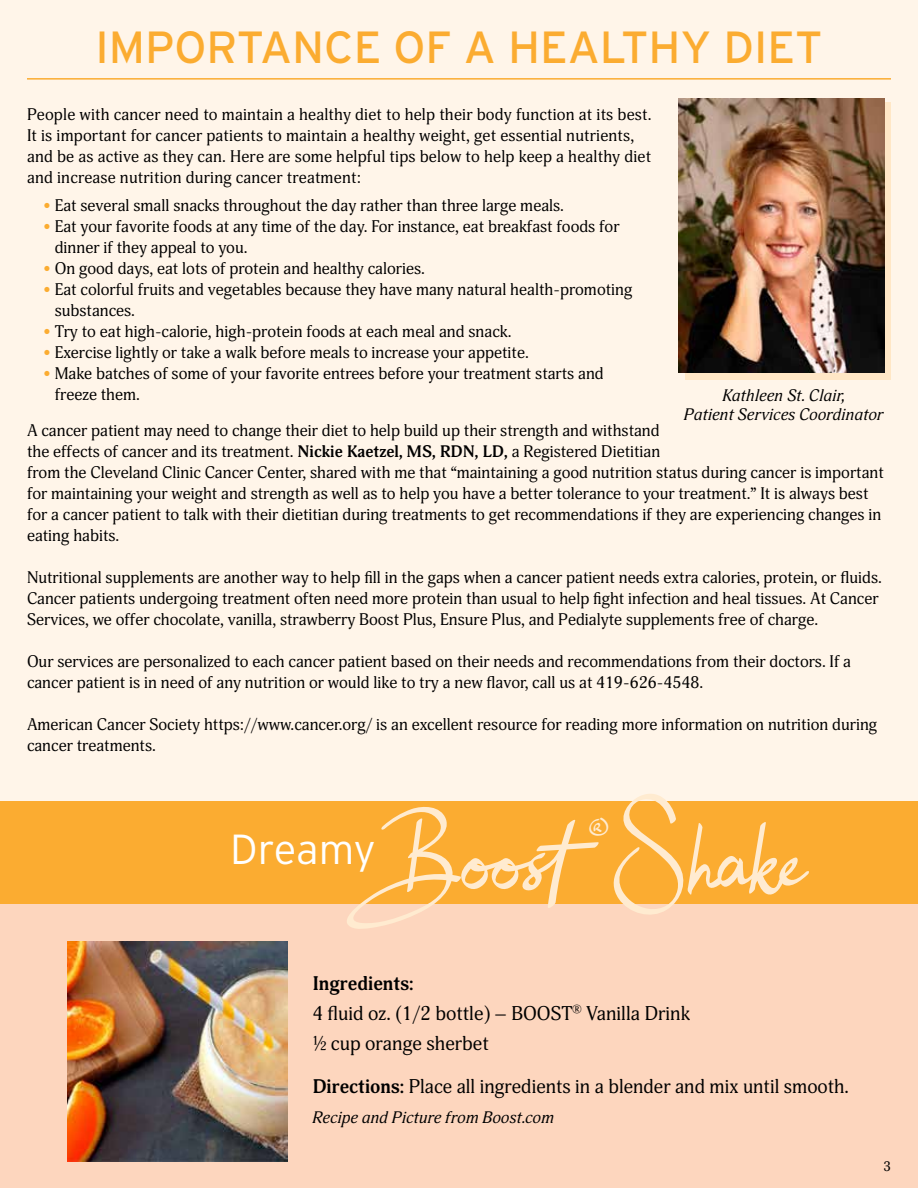
<style>
.page{position:relative;width:918px;height:1188px;background:#fff}
.page>*{position:absolute;margin:0;border:0;box-sizing:border-box;transform-origin:0 0}
.t1{font:66.9px "Bulgatti";color:#ffebd0}
.t2{font:45px "Interstate";color:#fbac31}
.t3{font:300 42px "Interstate";letter-spacing:-.005em;color:#fff}
.t4{font:39px "Bulgatti";color:#ffebd0}
.t5{font:19.5px/30px "Adonis";color:#000}
.t6{font:16.5px/21px "Adonis";color:#000}
.t7{font:italic 16.5px/19.5px "Adonis";color:#000;text-align:center}
.t8{font:13.5px "Adonis";color:#000}
.s1{color:#fbac31}
.s2{font-weight:700}
</style>
<div class="page">
<div style="left:1px;top:0;width:917px;height:1188px;background:#fff5e9"></div>
<div style="left:686px;top:102px;width:205px;height:278px;background:#ffe7c6"></div>
<div style="left:1px;top:892px;width:917px;height:296px;background:#fdd6be"></div>
<div style="left:1px;top:802px;width:917px;height:102px;background:#fbac31"></div>
<img style="left:68px;top:942px;width:219px;height:219px">
<img style="left:679px;top:99px;width:205px;height:274px">
<hr style="left:27px;top:78px;width:864px;height:2px;background:#fbac31">
<h2 class="t2" style="left:95px;top:22px;width:729px">IMPORTANCE OF A HEALTHY DIET</h2>
<p class="t6" style="left:27px;top:104px;width:626px">People with cancer need to maintain a healthy diet to help their body function at its best.<br>It is important for cancer patients to maintain a healthy weight, get essential nutrients, and be as active as they can. Here are some helpful tips below to help keep a healthy diet and increase nutrition during cancer treatment:</p>
<p class="t6" style="left:42px;top:195px;width:523px"><span class="s1">•</span> Eat several small snacks throughout the day rather than three large meals.</p>
<p class="t6" style="left:55px;top:216px;width:566px;text-indent:-12px"><span class="s1">•</span> Eat your favorite foods at any time of the day. For instance, eat breakfast foods for dinner if they appeal to you.</p>
<p class="t6" style="left:42px;top:258px;width:384px"><span class="s1">•</span> On good days, eat lots of protein and healthy calories.</p>
<p class="t6" style="left:55px;top:279px;width:579px;text-indent:-12px"><span class="s1">•</span> Eat colorful fruits and vegetables because they have many natural health-promoting substances.</p>
<p class="t6" style="left:42px;top:321px;width:471px"><span class="s1">•</span> Try to eat high-calorie, high-protein foods at each meal and snack.</p>
<p class="t6" style="left:42px;top:342px;width:488px"><span class="s1">•</span> Exercise lightly or take a walk before meals to increase your appetite.</p>
<p class="t6" style="left:55px;top:363px;width:551px;text-indent:-12px"><span class="s1">•</span> Make batches of some of your favorite entrees before your treatment starts and freeze them.</p>
<p class="t6" style="left:27px;top:420px;width:858px">A cancer patient may need to change their diet to help build up their strength and withstand<br>the effects of cancer and its treatment. <span class="s2">Nickie Kaetzel, MS, RDN, LD,</span> a Registered Dietitian<br>from the Cleveland Clinic Cancer Center, shared with me that “maintaining a good nutrition status during cancer is important for maintaining your weight and strength as well as to help you have a better tolerance to your treatment.” It is always best for a cancer patient to talk with their dietitian during treatments to get recommendations if they are experiencing changes in eating habits.</p>
<p class="t6" style="left:27px;top:567px;width:856px">Nutritional supplements are another way to help fill in the gaps when a cancer patient needs extra calories, protein, or fluids.<br>Cancer patients undergoing treatment often need more protein than usual to help fight infection and heal tissues. At Cancer<br>Services, we offer chocolate, vanilla, strawberry Boost Plus, Ensure Plus, and Pedialyte supplements free of charge.</p>
<p class="t6" style="left:27px;top:651px;width:826px">Our services are personalized to each cancer patient based on their needs and recommendations from their doctors. If a cancer patient is in need of any nutrition or would like to try a new flavor, call us at 419-626-4548.</p>
<p class="t6" style="left:27px;top:714px;width:852px">American Cancer Society https://www.cancer.org/ is an excellent resource for reading more information on nutrition during cancer treatments.</p>
<h1 class="t1" style="left:367px;top:830px;width:439px">BoostShake</h1>
<p class="t7" style="left:684px;top:386px;width:201px">Kathleen St. Clair,<br>Patient Services Coordinator</p>
<h3 class="t4" style="left:588px;top:813px;width:24px">®</h3>
<h3 class="t3" style="left:230px;top:826px;width:147px">Dreamy</h3>
<p class="t5" style="left:312px;top:968px;width:379px"><span class="s2">Ingredients:<br></span>4 fluid oz. (1/2 bottle) – BOOST<sup>®</sup> Vanilla Drink ½ cup orange sherbet</p>
<p class="t5" style="left:312px;top:1072px;width:538px"><span class="s2">Directions:</span> Place all ingredients in a blender and mix until smooth.</p>
<p class="t7" style="left:312px;top:1108px;width:243px">Recipe and Picture from Boost.com</p>
<p class="t8" style="left:884px;top:1158px;width:9px">3</p>
</div>
